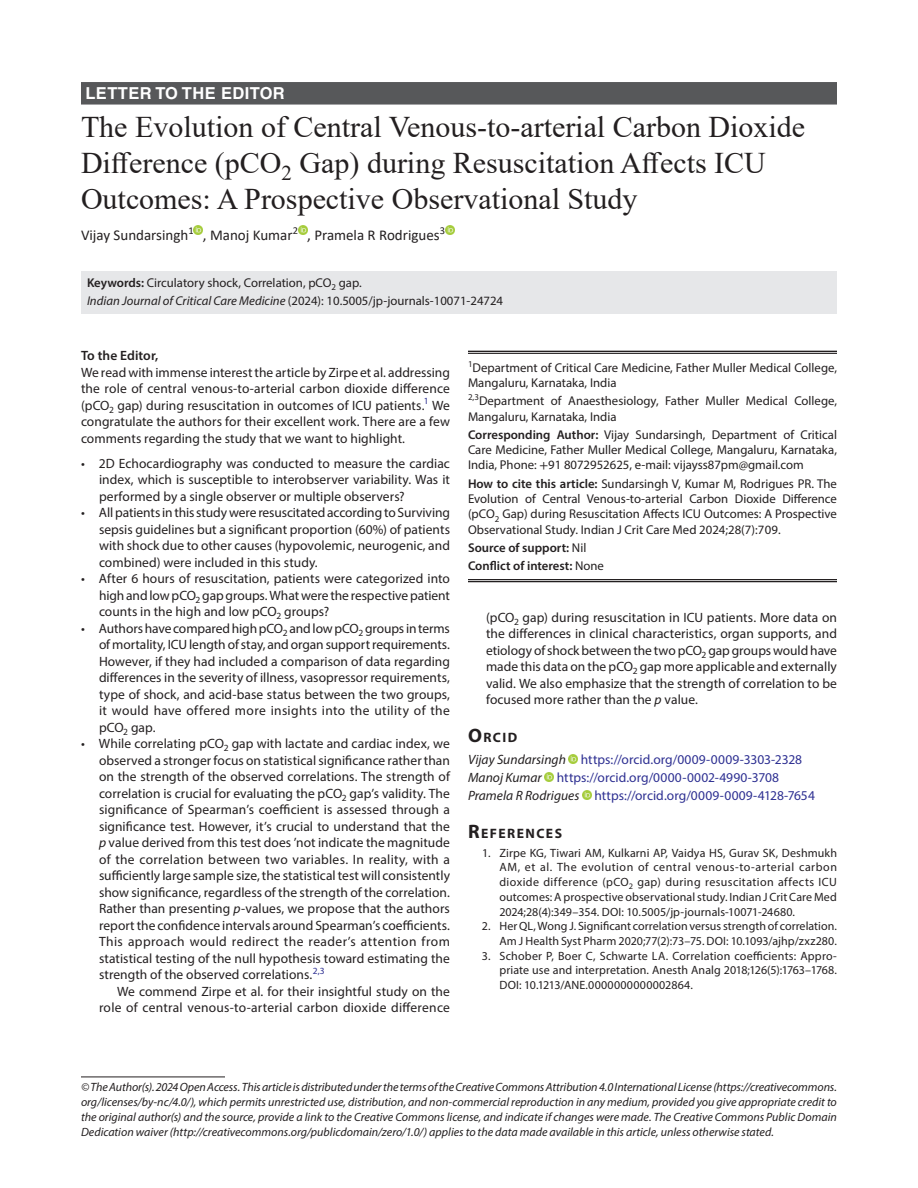
<style>
.page{position:relative;width:918px;height:1188px;background:#fff}
.page>*{position:absolute;margin:0;border:0;box-sizing:border-box;transform-origin:0 0}
.t1{font:30px/36px "Times New Roman";color:#231f20}
.ArticleType{font:700 16.5px "Helvetica LT Std";letter-spacing:.025em;color:#fff}
.AuthorName{font:15px "Calibri";color:#231f20}
.Head-1{font:700 13.65px "Myriad Pro";letter-spacing:.105em;color:#231f20}
.List-Bullet-last{font:13.5px/16.5px "Myriad Pro";letter-spacing:.005em;color:#231f20;text-align:justify}
.List-Bullet{font:13.5px/16.5px "Myriad Pro";letter-spacing:.005em;color:#231f20;text-align:justify}
.Para-Indent{font:13.5px/16.5px "Myriad Pro";letter-spacing:.005em;color:#231f20;text-align:right}
.Para-NoIndent{font:13.5px/16.5px "Myriad Pro";color:#231f20;text-align:justify}
.Para-NoIndent-2{font:13.5px "Myriad Pro";letter-spacing:.005em;color:#2e3092}
.List-Bullet-first{font:13.5px/16.5px "Myriad Pro";letter-spacing:.005em;color:#231f20;text-align:justify}
.Para-NoIndent-3{font:600 13.5px "Myriad Pro";letter-spacing:.005em;color:#231f20}
.How_to_Cite{font:12.75px/15.3px "Myriad Pro";color:#231f20;text-align:justify}
.Corresponding_Author{font:12.75px/15.3px "Myriad Pro";color:#231f20;text-align:justify}
.Affiliation-first{font:12.75px/15.3px "Myriad Pro";color:#231f20}
.Affiliation{font:12.75px/15.3px "Myriad Pro";color:#231f20}
.JT_DOI{font:12.75px "Myriad Pro";color:#231f20}
.Keywords{font:12.75px "Myriad Pro";color:#231f20}
.COI{font:600 12.75px "Myriad Pro";color:#231f20}
.Source{font:600 12.75px "Myriad Pro";color:#231f20}
.References{font:12px/14.7px "Myriad Pro";letter-spacing:.005em;color:#231f20;text-align:justify}
.FootNote{font:italic 12px/15px "Myriad Pro";color:#231f20;text-align:justify}
.s1{font-weight:600}
.s2{font-style:italic}
.s3{font-family:"STIX General"}
.s4{font-weight:400}
.s5{font-size:19.5px}
.s6{font-style:italic;color:#231f20}
</style>
<div class="page">
<div style="left:81px;top:82px;width:756px;height:23px;background:#57585a"></div>
<div style="left:81px;top:271px;width:756px;height:25px;background:#e6e7e9"></div>
<div style="left:81px;top:289px;width:756px;height:25px;background:#e6e7e9"></div>
<svg style="left:194px;top:225px;width:9px;height:9px"></svg>
<svg style="left:298px;top:225px;width:9px;height:9px"></svg>
<svg style="left:445px;top:225px;width:9px;height:9px"></svg>
<svg style="left:569px;top:755px;width:9px;height:9px"></svg>
<svg style="left:545px;top:773px;width:9px;height:9px"></svg>
<svg style="left:582px;top:791px;width:9px;height:9px"></svg>
<hr style="left:81px;top:1077px;width:144px;height:1px;background:#231f20">
<hr style="left:468px;top:351px;width:369px;height:1px;background:#231f20">
<hr style="left:468px;top:353px;width:369px;height:1px;background:#231f20">
<hr style="left:468px;top:579px;width:369px;height:1px;background:#231f20">
<hr style="left:468px;top:581px;width:369px;height:1px;background:#231f20">
<p class="ArticleType" style="left:86px;top:83px;width:201px">LETTER TO THE EDITOR</p>
<p class="t1" style="left:81px;top:108px;width:726px">The Evolution of Central Venous-to-arterial Carbon Dioxide<br>Difference (pCO<sub>2</sub> Gap) during Resuscitation Affects ICU<br>Outcomes: A Prospective Observational Study</p>
<p class="AuthorName" style="left:81px;top:225px;width:366px">Vijay Sundarsingh<sup>1</sup> , Manoj Kumar<sup>2</sup> , Pramela R Rodrigues<sup>3</sup></p>
<p class="Keywords" style="left:87px;top:275px;width:276px"><span class="s1">Keywords:</span> Circulatory shock, Correlation, pCO<sub>2</sub> gap.</p>
<p class="JT_DOI" style="left:87px;top:293px;width:418px"><span class="s2">Indian Journal of Critical Care Medicine</span> (2024): 10.5005/jp-journals-10071-24724</p>
<p class="Para-NoIndent-3" style="left:81px;top:347px;width:79px">To the Editor,</p>
<p class="Para-NoIndent" style="left:81px;top:364px;width:370px">We read with immense interest the article by Zirpe et al. addressing the role of central venous-to-arterial carbon dioxide difference (pCO<sub>2</sub> gap) during resuscitation in outcomes of ICU patients.<sup>1</sup> We congratulate the authors for their excellent work. There are a few comments regarding the study that we want to highlight.</p>
<p class="List-Bullet-first" style="left:99px;top:455px;width:353px;text-indent:-18px">• 2D Echocardiography was conducted to measure the cardiac index, which is susceptible to interobserver variability. Was it performed by a single observer or multiple observers?</p>
<p class="List-Bullet" style="left:99px;top:504px;width:353px;text-indent:-18px">• All patients in this study were resuscitated according to Surviving sepsis guidelines but a significant proportion (60%) of patients with shock due to other causes (hypovolemic, neurogenic, and combined) were included in this study.</p>
<p class="List-Bullet" style="left:99px;top:570px;width:352px;text-indent:-18px">• After 6 hours of resuscitation, patients were categorized into high and low pCO<sub>2</sub> gap groups. What were the respective patient counts in the high and low pCO<sub>2</sub> groups?</p>
<p class="List-Bullet" style="left:99px;top:620px;width:353px;text-indent:-18px">• Authors have compared high pCO<sub>2</sub> and low pCO<sub>2</sub> groups in terms of mortality, ICU length of stay, and organ support requirements.<br>However, if they had included a comparison of data regarding differences in the severity of illness, vasopressor requirements, type of shock, and acid-base status between the two groups, it would have offered more insights into the utility of the pCO<sub>2</sub> gap.</p>
<p class="List-Bullet-last" style="left:99px;top:735px;width:353px;text-indent:-18px">• While correlating pCO<sub>2</sub> gap with lactate and cardiac index, we observed a stronger focus on statistical significance rather than on the strength of the observed correlations. The strength of correlation is crucial for evaluating the pCO<sub>2</sub> gap’s validity. The significance of Spearman’s coefficient is assessed through a significance test. However, it’s crucial to understand that the <span class="s2">p</span> value derived from this test does ’not indicate the magnitude of the correlation between two variables. In reality, with a sufficiently large sample size, the statistical test will consistently show significance, regardless of the strength of the correlation.<br>Rather than presenting <span class="s2">p</span>-values, we propose that the authors report the confidence intervals around Spearman’s coefficients.<br>This approach would redirect the reader’s attention from statistical testing of the null hypothesis toward estimating the strength of the observed correlations.<sup>2,3</sup></p>
<p class="Para-Indent" style="left:99px;top:983px;width:353px">We commend Zirpe et al. for their insightful study on the role of central venous-to-arterial carbon dioxide difference</p>
<p class="Affiliation-first" style="left:468px;top:360px;width:371px"><sup>1</sup>Department of Critical Care Medicine, Father Muller Medical College,<br>Mangaluru, Karnataka, India</p>
<p class="Affiliation" style="left:468px;top:393px;width:371px"><sup>2,3</sup>Department of Anaesthesiology, Father Muller Medical College,<br>Mangaluru, Karnataka, India</p>
<p class="Corresponding_Author" style="left:468px;top:427px;width:371px"><span class="s1">Corresponding Author:</span> Vijay Sundarsingh, Department of Critical Care Medicine, Father Muller Medical College, Mangaluru, Karnataka, India, Phone: <span class="s3">+</span>91 8072952625, e-mail: vijayss87pm@gmail.com</p>
<p class="How_to_Cite" style="left:468px;top:476px;width:371px"><span class="s1">How to cite this article:</span> Sundarsingh V, Kumar M, Rodrigues PR. The Evolution of Central Venous-to-arterial Carbon Dioxide Difference (pCO<sub>2</sub> Gap) during Resuscitation Affects ICU Outcomes: A Prospective Observational Study. Indian J Crit Care Med 2024;28(7):709.</p>
<p class="Source" style="left:468px;top:540px;width:120px">Source of support: <span class="s4">Nil</span></p>
<p class="COI" style="left:468px;top:558px;width:137px">Conflict of interest: <span class="s4">None</span></p>
<p class="Para-Indent" style="left:486px;top:609px;width:353px;text-align:justify">(pCO<sub>2</sub> gap) during resuscitation in ICU patients. More data on the differences in clinical characteristics, organ supports, and etiology of shock between the two pCO<sub>2</sub> gap groups would have made this data on the pCO<sub>2</sub> gap more applicable and externally valid. We also emphasize that the strength of correlation to be focused more rather than the <span class="s2">p</span> value.</p>
<p class="Head-1" style="left:468px;top:728px;width:51px"><span class="s5">O</span>RCID</p>
<p class="Para-NoIndent-2" style="left:468px;top:751px;width:336px"><span class="s6">Vijay Sundarsingh</span> https://orcid.org/0009-0009-3303-2328</p>
<p class="Para-NoIndent-2" style="left:468px;top:769px;width:313px"><span class="s6">Manoj Kumar</span> https://orcid.org/0000-0002-4990-3708</p>
<p class="Para-NoIndent-2" style="left:468px;top:787px;width:348px"><span class="s6">Pramela R Rodrigues</span> https://orcid.org/0009-0009-4128-7654</p>
<p class="Head-1" style="left:468px;top:824px;width:96px"><span class="s5">R</span>EFERENCES</p>
<p class="References" style="left:499px;top:845px;width:339px;text-indent:-17px">1. Zirpe KG, Tiwari AM, Kulkarni AP, Vaidya HS, Gurav SK, Deshmukh AM, et al. The evolution of central venous-to-arterial carbon dioxide difference (pCO<sub>2</sub> gap) during resuscitation affects ICU outcomes: A prospective observational study. Indian J Crit Care Med 2024;28(4):349–354. DOI: 10.5005/jp-journals-10071-24680.</p>
<p class="References" style="left:482px;top:919px;width:357px;text-align:right">2. Her QL, Wong J. Significant correlation versus strength of correlation.<br>Am J Health Syst Pharm 2020;77(2):73–75. DOI: 10.1093/ajhp/zxz280.</p>
<p class="References" style="left:499px;top:948px;width:339px;text-indent:-18px">3. Schober P, Boer C, Schwarte LA. Correlation coefficients: Appro&shy;priate use and interpretation. Anesth Analg 2018;126(5):1763–1768.<br>DOI: 10.1213/ANE.0000000000002864.</p>
<p class="FootNote" style="left:81px;top:1079px;width:758px">© The Author(s). 2024 Open Access. This article is distributed under the terms of the Creative Commons Attribution 4.0 International License (https://creativecommons. org/licenses/by-nc/4.0/), which permits unrestricted use, distribution, and non-commercial reproduction in any medium, provided you give appropriate credit to the original author(s) and the source, provide a link to the Creative Commons license, and indicate if changes were made. The Creative Commons Public Domain Dedication waiver (http://creativecommons.org/publicdomain/zero/1.0/) applies to the data made available in this article, unless otherwise stated.</p>
</div>
